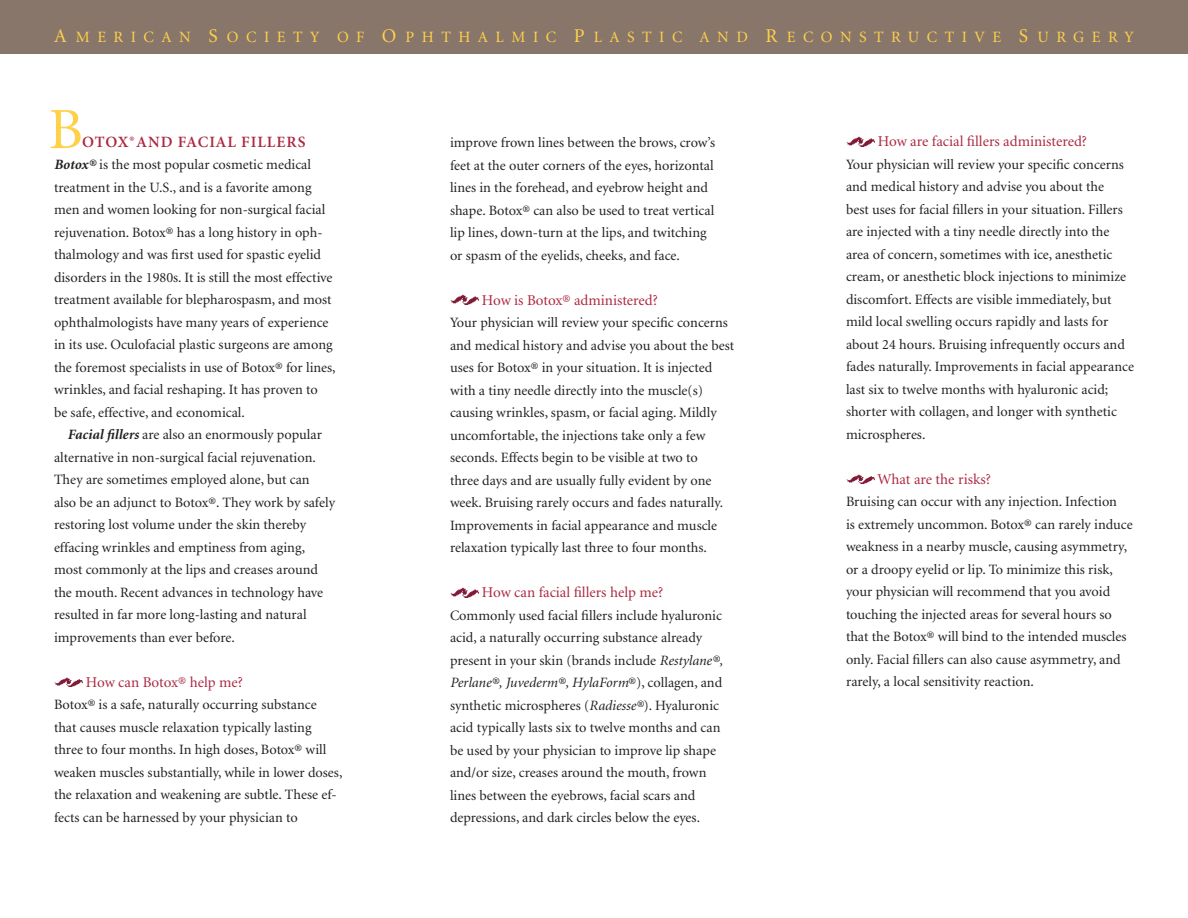
<style>
.page{position:relative;width:1188px;height:918px;background:#fff}
.page>*{position:absolute;margin:0;border:0;box-sizing:border-box;transform-origin:0 0}
._2-initial_caps{font:58.5px "Minion";color:#ffd148}
.ASOPRS-banner{font:15.75px "Minion";letter-spacing:.475em;color:#ffd148}
._4-text{font:600 15.75px "Minion Pro";letter-spacing:.06em;color:#ac2840}
._3-subhead{font:15px "Minion";color:#ac2840}
._4-text-2{font:14.25px/22.5px "Minion";color:#231f20}
.s1{font-size:19.5px}
.s2{font-weight:700;font-style:italic}
.s3{font-style:italic}
</style>
<div class="page">
<div style="left:0;top:0;width:1188px;height:54px;background:#89766b"></div>
<img style="left:54px;top:677px;width:28px;height:10px">
<img style="left:450px;top:295px;width:28px;height:10px">
<img style="left:450px;top:587px;width:28px;height:10px">
<img style="left:846px;top:136px;width:28px;height:10px">
<img style="left:846px;top:474px;width:28px;height:10px">
<p class="ASOPRS-banner" style="left:54px;top:29px;width:1081px"><span class="s1">A</span> MERICAN <span class="s1">S</span> OCIETY OF <span class="s1">O</span> PHTHALMIC <span class="s1">P</span> LASTIC AND <span class="s1">R</span> ECONSTRUCTIVE <span class="s1">S</span> URGERY</p>
<p class="_2-initial_caps" style="left:49px;top:101px;width:36px">B</p>
<p class="_4-text" style="left:82px;top:131px;width:225px">OTOX® AND FACIAL FILLERS</p>
<p class="_4-text-2" style="left:54px;top:154px;width:259px"><span class="s2">Botox®</span> is the most popular cosmetic medical</p>
<p class="_4-text-2" style="left:54px;top:177px;width:259px">treatment in the U.S., and is a favorite among</p>
<p class="_4-text-2" style="left:54px;top:199px;width:273px">men and women looking for non-surgical facial</p>
<p class="_4-text-2" style="left:54px;top:222px;width:270px">rejuvenation. Botox® has a long history in oph-</p>
<p class="_4-text-2" style="left:54px;top:244px;width:269px">thalmology and was first used for spastic eyelid</p>
<p class="_4-text-2" style="left:54px;top:267px;width:280px">disorders in the 1980s. It is still the most effective</p>
<p class="_4-text-2" style="left:54px;top:289px;width:279px">treatment available for blepharospasm, and most</p>
<p class="_4-text-2" style="left:54px;top:312px;width:276px">ophthalmologists have many years of experience</p>
<p class="_4-text-2" style="left:54px;top:334px;width:280px">in its use. Oculofacial plastic surgeons are among</p>
<p class="_4-text-2" style="left:54px;top:357px;width:283px">the foremost specialists in use of Botox® for lines,</p>
<p class="_4-text-2" style="left:54px;top:379px;width:265px">wrinkles, and facial reshaping. It has proven to</p>
<p class="_4-text-2" style="left:54px;top:402px;width:193px">be safe, effective, and economical.</p>
<p class="_4-text-2" style="left:68px;top:424px;width:256px"><span class="s2">Facial fillers</span> are also an enormously popular</p>
<p class="_4-text-2" style="left:54px;top:447px;width:263px">alternative in non-surgical facial rejuvenation.</p>
<p class="_4-text-2" style="left:54px;top:469px;width:257px">They are sometimes employed alone, but can</p>
<p class="_4-text-2" style="left:54px;top:492px;width:283px">also be an adjunct to Botox®. They work by safely</p>
<p class="_4-text-2" style="left:54px;top:514px;width:254px">restoring lost volume under the skin thereby</p>
<p class="_4-text-2" style="left:54px;top:537px;width:253px">effacing wrinkles and emptiness from aging,</p>
<p class="_4-text-2" style="left:54px;top:559px;width:266px">most commonly at the lips and creases around</p>
<p class="_4-text-2" style="left:54px;top:582px;width:271px">the mouth. Recent advances in technology have</p>
<p class="_4-text-2" style="left:54px;top:604px;width:254px">resulted in far more long-lasting and natural</p>
<p class="_4-text-2" style="left:54px;top:627px;width:183px">improvements than ever before.</p>
<p class="_3-subhead" style="left:86px;top:675px;width:159px">How can Botox® help me?</p>
<p class="_4-text-2" style="left:54px;top:694px;width:290px">Botox® is a safe, naturally occurring substance that causes muscle relaxation typically lasting three to four months. In high doses, Botox® will weaken muscles substantially, while in lower doses, the relaxation and weakening are subtle. These ef&shy;fects can be harnessed by your physician to</p>
<p class="_4-text-2" style="left:450px;top:132px;width:267px">improve frown lines between the brows, crow’s feet at the outer corners of the eyes, horizontal lines in the forehead, and eyebrow height and shape. Botox® can also be used to treat vertical lip lines, down-turn at the lips, and twitching or spasm of the eyelids, cheeks, and face.</p>
<p class="_3-subhead" style="left:482px;top:293px;width:177px">How is Botox® administered?</p>
<p class="_4-text-2" style="left:450px;top:312px;width:286px">Your physician will review your specific concerns and medical history and advise you about the best uses for Botox® in your situation. It is injected with a tiny needle directly into the muscle(s) causing wrinkles, spasm, or facial aging. Mildly uncomfortable, the injections take only a few seconds. Effects begin to be visible at two to<br>three days and are usually fully evident by one week. Bruising rarely occurs and fades naturally.<br>Improvements in facial appearance and muscle relaxation typically last three to four months.</p>
<p class="_3-subhead" style="left:482px;top:585px;width:183px">How can facial fillers help me?</p>
<p class="_4-text-2" style="left:450px;top:604px;width:274px">Commonly used facial fillers include hyaluronic acid, a naturally occurring substance already present in your skin (brands include <span class="s3">Restylane®, Perlane®, Juvederm®, HylaForm</span>®), collagen, and synthetic microspheres (<span class="s3">Radiesse®</span>). Hyaluronic acid typically lasts six to twelve months and can be used by your physician to improve lip shape and/or size, creases around the mouth, frown lines between the eyebrows, facial scars and depressions, and dark circles below the eyes.</p>
<p class="_3-subhead" style="left:878px;top:134px;width:211px">How are facial fillers administered?</p>
<p class="_4-text-2" style="left:846px;top:153px;width:290px">Your physician will review your specific concerns and medical history and advise you about the<br>best uses for facial fillers in your situation. Fillers are injected with a tiny needle directly into the area of concern, sometimes with ice, anesthetic cream, or anesthetic block injections to minimize discomfort. Effects are visible immediately, but mild local swelling occurs rapidly and lasts for about 24 hours. Bruising infrequently occurs and fades naturally. Improvements in facial appearance last six to twelve months with hyaluronic acid; shorter with collagen, and longer with synthetic microspheres.</p>
<p class="_3-subhead" style="left:878px;top:472px;width:115px">What are the risks?</p>
<p class="_4-text-2" style="left:846px;top:491px;width:288px">Bruising can occur with any injection. Infection<br>is extremely uncommon. Botox® can rarely induce weakness in a nearby muscle, causing asymmetry, or a droopy eyelid or lip. To minimize this risk, your physician will recommend that you avoid touching the injected areas for several hours so that the Botox® will bind to the intended muscles only. Facial fillers can also cause asymmetry, and rarely, a local sensitivity reaction.</p>
</div>
